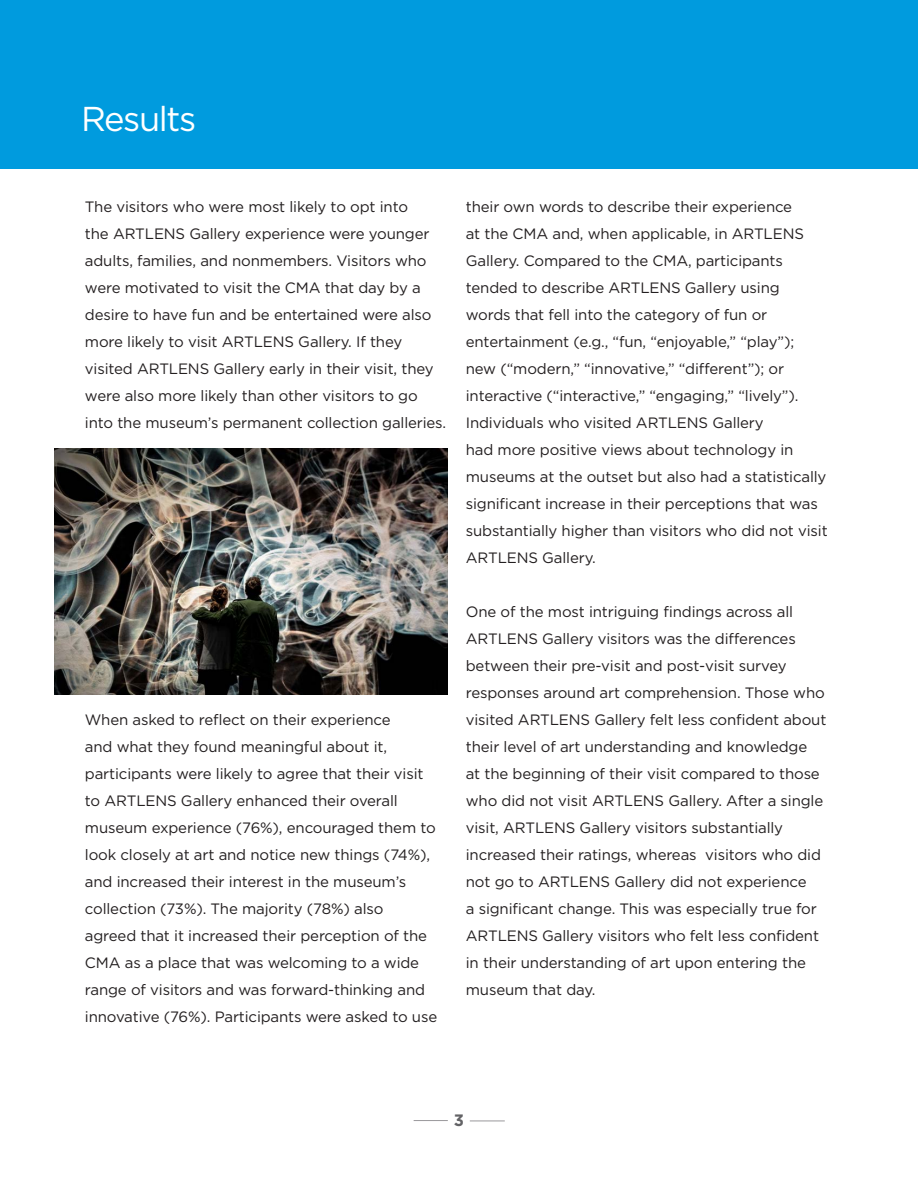
<style>
.page{position:relative;width:918px;height:1188px;background:#fff}
.page>*{position:absolute;margin:0;border:0;box-sizing:border-box;transform-origin:0 0}
.t1{font:34.5px "Gotham";letter-spacing:-.04em;color:#fff}
.t2{font:700 16.5px "Gotham";color:#636366}
.t3{font:15px/27px "Gotham";letter-spacing:-.01em;color:#231f20}
</style>
<div class="page">
<div style="left:0;top:0;width:918px;height:168px;background:#009bde"></div>
<hr style="left:414px;top:1120px;width:34px;height:1px;background:#99989b">
<hr style="left:470px;top:1121px;width:35px;height:1px;background:#99989b">
<img style="left:54px;top:448px;width:394px;height:246px">
<p class="t1" style="left:81px;top:97px;width:117px">Results</p>
<p class="t3" style="left:85px;top:193px;width:363px">The visitors who were most likely to opt into<br>the ARTLENS Gallery experience were younger adults, families, and nonmembers. Visitors who were motivated to visit the CMA that day by a desire to have fun and be entertained were also more likely to visit ARTLENS Gallery. If they visited ARTLENS Gallery early in their visit, they were also more likely than other visitors to go into the museum’s permanent collection galleries.</p>
<p class="t3" style="left:85px;top:706px;width:354px">When asked to reflect on their experience<br>and what they found meaningful about it, participants were likely to agree that their visit to ARTLENS Gallery enhanced their overall museum experience (76%), encouraged them to look closely at art and notice new things (74%), and increased their interest in the museum’s collection (73%). The majority (78%) also agreed that it increased their perception of the CMA as a place that was welcoming to a wide range of visitors and was forward-thinking and innovative (76%). Participants were asked to use</p>
<p class="t3" style="left:466px;top:193px;width:363px">their own words to describe their experience<br>at the CMA and, when applicable, in ARTLENS Gallery. Compared to the CMA, participants tended to describe ARTLENS Gallery using words that fell into the category of fun or entertainment (e.g., “fun, “enjoyable,” “play”); new (“modern,” “innovative,” “different”); or interactive (“interactive,” “engaging,” “lively”).<br>Individuals who visited ARTLENS Gallery<br>had more positive views about technology in museums at the outset but also had a statistically significant increase in their perceptions that was substantially higher than visitors who did not visit ARTLENS Gallery.</p>
<p class="t3" style="left:466px;top:598px;width:362px">One of the most intriguing findings across all ARTLENS Gallery visitors was the differences between their pre-visit and post-visit survey responses around art comprehension. Those who visited ARTLENS Gallery felt less confident about their level of art understanding and knowledge<br>at the beginning of their visit compared to those who did not visit ARTLENS Gallery. After a single visit, ARTLENS Gallery visitors substantially increased their ratings, whereas visitors who did not go to ARTLENS Gallery did not experience<br>a significant change. This was especially true for ARTLENS Gallery visitors who felt less confident in their understanding of art upon entering the museum that day.</p>
<p class="t2" style="left:454px;top:1109px;width:12px">3</p>
</div>
